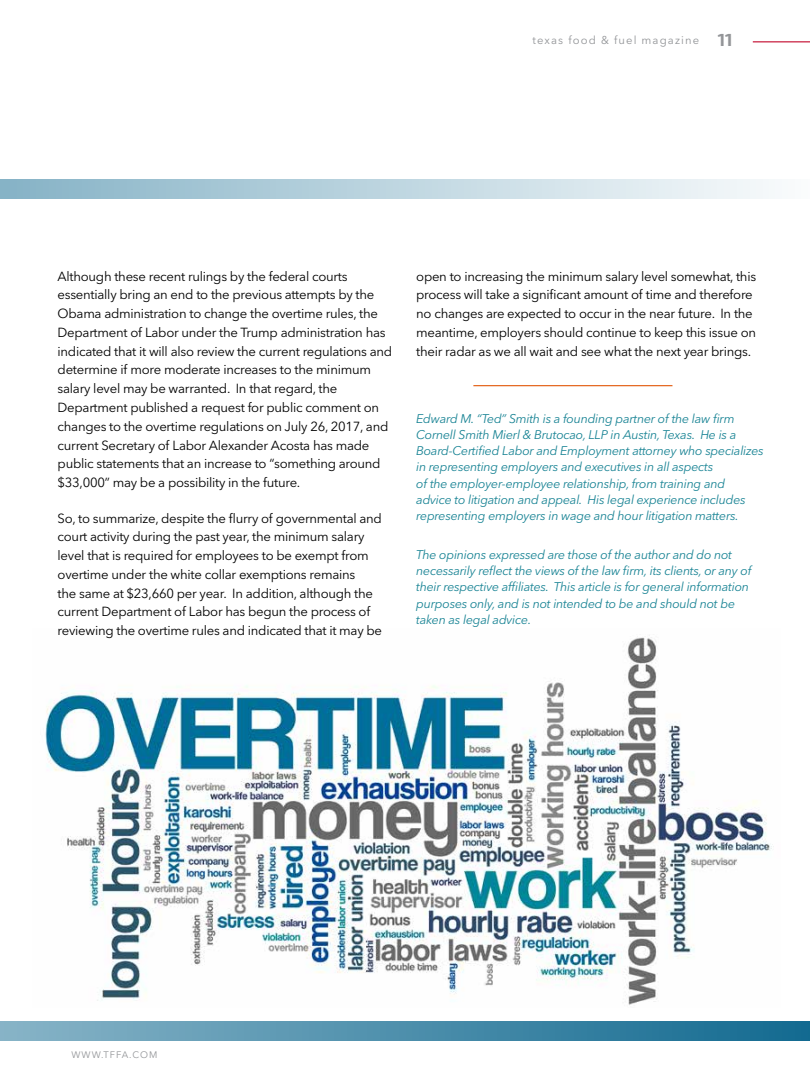
<style>
.page{position:relative;width:810px;height:1080px;background:#fff}
.page>*{position:absolute;margin:0;border:0;box-sizing:border-box;transform-origin:0 0}
.t1{font:13.12px/18.8px "Avenir Next LT Pro";letter-spacing:-.02em;color:#000}
.t2{font:italic 12.5px/16.2px "Avenir Next LT Pro";letter-spacing:-.02em;color:#188394}
.t3{font:11.25px "Avenir Next LT Pro";letter-spacing:.1em;color:#939598}
.t4{font:9.38px "Avenir Next LT Pro";letter-spacing:.1em;color:#939598}
.s1{font-family:"Exo 2";font-weight:700;font-size:17.5px}
</style>
<div class="page">
<hr style="left:753px;top:41px;width:57px;height:1px;background:#c81f40">
<div style="left:0;top:179px;width:810px;height:19px;background:linear-gradient(to right,#85b2c6,#fafcfd)"></div>
<img style="left:45px;top:637px;width:729px;height:368px">
<div style="left:0;top:1021px;width:810px;height:19px;background:linear-gradient(to right,#88b4c7,#136a90)"></div>
<hr style="left:473px;top:385px;width:199px;height:1px;background:#e56922">
<p class="t3" style="left:532px;top:33px;width:202px">texas food &amp; fuel magazine <span class="s1">11</span></p>
<p class="t1" style="left:58px;top:267px;width:336px">Although these recent rulings by the federal courts essentially bring an end to the previous attempts by the Obama administration to change the overtime rules, the Department of Labor under the Trump administration has indicated that it will also review the current regulations and determine if more moderate increases to the minimum salary level may be warranted. In that regard, the Department published a request for public comment on changes to the overtime regulations on July 26, 2017, and current Secretary of Labor Alexander Acosta has made public statements that an increase to “something around $33,000” may be a possibility in the future.</p>
<p class="t1" style="left:58px;top:509px;width:326px">So, to summarize, despite the flurry of governmental and court activity during the past year, the minimum salary level that is required for employees to be exempt from overtime under the white collar exemptions remains<br>the same at $23,660 per year. In addition, although the current Department of Labor has begun the process of reviewing the overtime rules and indicated that it may be</p>
<p class="t1" style="left:416px;top:267px;width:341px">open to increasing the minimum salary level somewhat, this process will take a significant amount of time and therefore no changes are expected to occur in the near future. In the meantime, employers should continue to keep this issue on their radar as we all wait and see what the next year brings.</p>
<p class="t2" style="left:416px;top:410px;width:349px">Edward M. “Ted” Smith is a founding partner of the law firm Cornell Smith Mierl &amp; Brutocao, LLP in Austin, Texas. He is a Board-Certified Labor and Employment attorney who specializes in representing employers and executives in all aspects<br>of the employer-employee relationship, from training and advice to litigation and appeal. His legal experience includes representing employers in wage and hour litigation matters.</p>
<p class="t2" style="left:416px;top:546px;width:337px">The opinions expressed are those of the author and do not necessarily reflect the views of the law firm, its clients, or any of their respective affiliates. This article is for general information purposes only, and is not intended to be and should not be taken as legal advice.</p>
<p class="t4" style="left:72px;top:1050px;width:87px">WWW.TFFA.COM</p>
</div>
